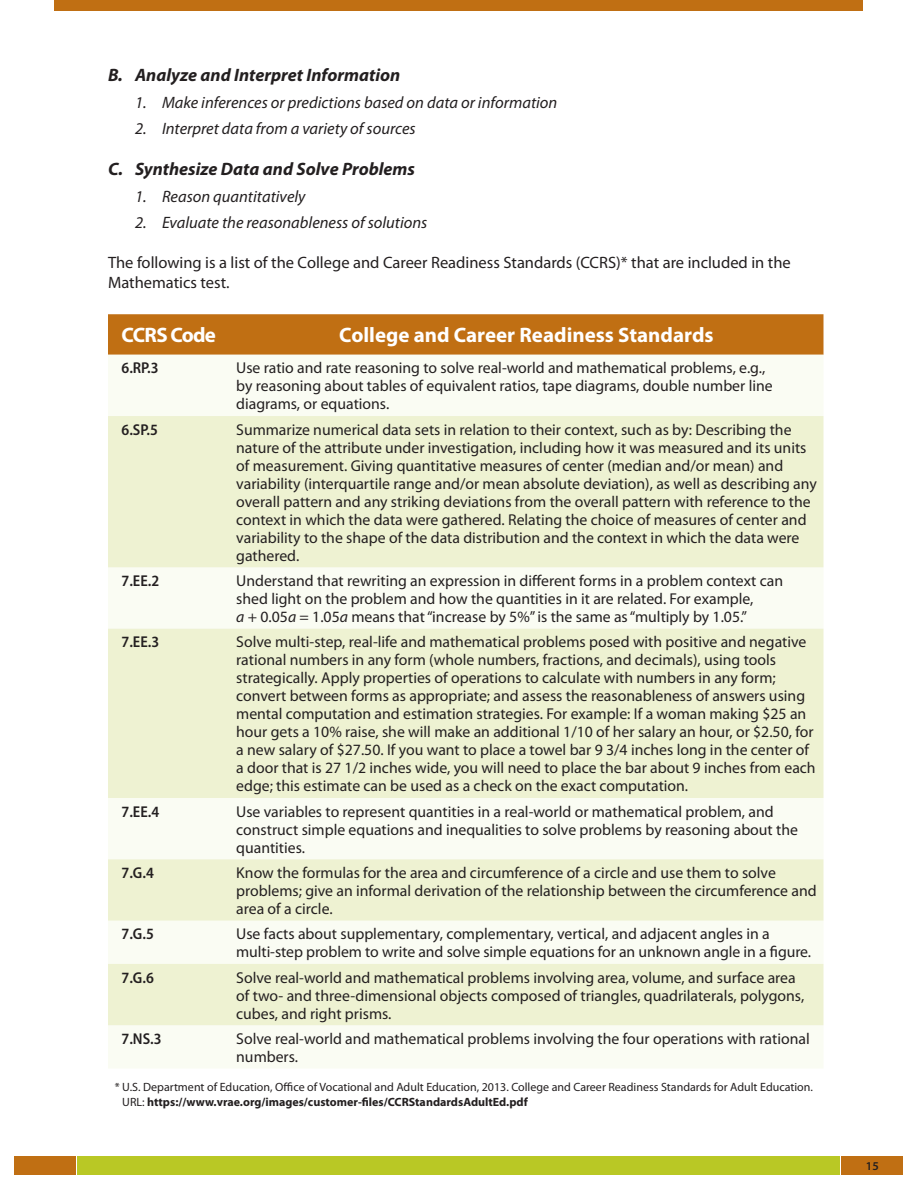
<style>
.page{position:relative;width:918px;height:1188px;background:#fff}
.page>*{position:absolute;margin:0;border:0;box-sizing:border-box;transform-origin:0 0}
.CCRS_Table_Header{font:700 21px "Myriad Pro";color:#fff}
.CCRS_Table_Header-2{font:700 21px "Myriad Pro";letter-spacing:-.04em;color:#fff}
.t1{font:italic 700 18px "Myriad Pro";color:#231f20}
.t2{font:italic 16.5px "Myriad Pro";color:#231f20}
.t3{font:16.5px/19.8px "Myriad Pro";color:#231f20}
.CCRS_Table_Body{font:15.75px/18px "Myriad Pro";color:#231f20}
.CCRS_Table_Row_Heade{font:600 semi-condensed 15.75px "Myriad Pro";color:#231f20}
.footnote{font:12px/15px "Myriad Pro";color:#231f20}
.t4{font:600 12px "Myriad Pro";color:#231f20}
.s1{font-style:italic}
.s2{font-weight:700}
</style>
<div class="page">
<div style="left:77px;top:1156px;width:763px;height:18px;background:#b9c825"></div>
<div style="left:841px;top:1156px;width:62px;height:18px;background:#c06f13"></div>
<div style="left:14px;top:1156px;width:62px;height:18px;background:#c06f13"></div>
<div style="left:55px;top:0;width:808px;height:11px;background:#c06f13"></div>
<div style="left:108px;top:314px;width:716px;height:41px;background:#c06f13"></div>
<div style="left:108px;top:355px;width:716px;height:713px;background:#fafcf3"></div>
<svg style="left:108px;top:416px;width:716px;height:609px;fill:#eef2d2"></svg>
<p class="t1" style="left:108px;top:65px;width:294px">B. Analyze and Interpret Information</p>
<p class="t2" style="left:135px;top:93px;width:424px">1. Make inferences or predictions based on data or information</p>
<p class="t2" style="left:135px;top:120px;width:282px">2. Interpret data from a variety of sources</p>
<p class="t1" style="left:108px;top:159px;width:309px">C. Synthesize Data and Solve Problems</p>
<p class="t2" style="left:135px;top:187px;width:172px">1. Reason quantitatively</p>
<p class="t2" style="left:135px;top:214px;width:294px">2. Evaluate the reasonableness of solutions</p>
<p class="t3" style="left:108px;top:253px;width:684px">The following is a list of the College and Career Readiness Standards (CCRS)* that are included in the<br>Mathematics test.</p>
<p class="CCRS_Table_Header-2" style="left:122px;top:324px;width:96px">CCRS Code</p>
<p class="CCRS_Table_Header" style="left:339px;top:324px;width:376px">College and Career Readiness Standards</p>
<p class="CCRS_Table_Row_Heade" style="left:122px;top:359px;width:39px">6.RP.3</p>
<p class="CCRS_Table_Body" style="left:236px;top:359px;width:538px">Use ratio and rate reasoning to solve real-world and mathematical problems, e.g., by reasoning about tables of equivalent ratios, tape diagrams, double number line diagrams, or equations.</p>
<p class="CCRS_Table_Row_Heade" style="left:122px;top:421px;width:38px">6.SP.5</p>
<p class="CCRS_Table_Body" style="left:236px;top:421px;width:582px">Summarize numerical data sets in relation to their context, such as by: Describing the nature of the attribute under investigation, including how it was measured and its units of measurement. Giving quantitative measures of center (median and/or mean) and variability (interquartile range and/or mean absolute deviation), as well as describing any overall pattern and any striking deviations from the overall pattern with reference to the context in which the data were gathered. Relating the choice of measures of center and variability to the shape of the data distribution and the context in which the data were gathered.</p>
<p class="CCRS_Table_Row_Heade" style="left:122px;top:572px;width:39px">7.EE.2</p>
<p class="CCRS_Table_Body" style="left:236px;top:572px;width:548px">Understand that rewriting an expression in different forms in a problem context can shed light on the problem and how the quantities in it are related. For example,<br><span class="s1">a</span> + 0.05<span class="s1">a</span> = 1.05<span class="s1">a</span> means that “increase by 5%” is the same as “multiply by 1.05.”</p>
<p class="CCRS_Table_Row_Heade" style="left:122px;top:633px;width:39px">7.EE.3</p>
<p class="CCRS_Table_Body" style="left:236px;top:633px;width:581px">Solve multi-step, real-life and mathematical problems posed with positive and negative rational numbers in any form (whole numbers, fractions, and decimals), using tools strategically. Apply properties of operations to calculate with numbers in any form; convert between forms as appropriate; and assess the reasonableness of answers using mental computation and estimation strategies. For example: If a woman making $25 an hour gets a 10% raise, she will make an additional 1/10 of her salary an hour, or $2.50, for a new salary of $27.50. If you want to place a towel bar 9 3/4 inches long in the center of a door that is 27 1/2 inches wide, you will need to place the bar about 9 inches from each edge; this estimate can be used as a check on the exact computation.</p>
<p class="CCRS_Table_Row_Heade" style="left:122px;top:803px;width:39px">7.EE.4</p>
<p class="CCRS_Table_Body" style="left:236px;top:803px;width:563px">Use variables to represent quantities in a real-world or mathematical problem, and construct simple equations and inequalities to solve problems by reasoning about the quantities.</p>
<p class="CCRS_Table_Row_Heade" style="left:122px;top:864px;width:34px">7.G.4</p>
<p class="CCRS_Table_Body" style="left:236px;top:864px;width:582px">Know the formulas for the area and circumference of a circle and use them to solve problems; give an informal derivation of the relationship between the circumference and area of a circle.</p>
<p class="CCRS_Table_Row_Heade" style="left:122px;top:925px;width:34px">7.G.5</p>
<p class="CCRS_Table_Body" style="left:236px;top:925px;width:576px">Use facts about supplementary, complementary, vertical, and adjacent angles in a multi-step problem to write and solve simple equations for an unknown angle in a figure.</p>
<p class="CCRS_Table_Row_Heade" style="left:122px;top:969px;width:34px">7.G.6</p>
<p class="CCRS_Table_Body" style="left:236px;top:969px;width:570px">Solve real-world and mathematical problems involving area, volume, and surface area of two- and three-dimensional objects composed of triangles, quadrilaterals, polygons, cubes, and right prisms.</p>
<p class="CCRS_Table_Row_Heade" style="left:122px;top:1030px;width:42px">7.NS.3</p>
<p class="CCRS_Table_Body" style="left:236px;top:1030px;width:575px">Solve real-world and mathematical problems involving the four operations with rational numbers.</p>
<p class="footnote" style="left:122px;top:1080px;width:692px;text-indent:-8px">* U.S. Department of Education, Office of Vocational and Adult Education, 2013. College and Career Readiness Standards for Adult Education.<br>URL: <span class="s2">https://www.vrae.org/images/customer-files/CCRStandardsAdultEd.pdf</span></p>
<p class="t4" style="left:866px;top:1159px;width:14px">15</p>
</div>
